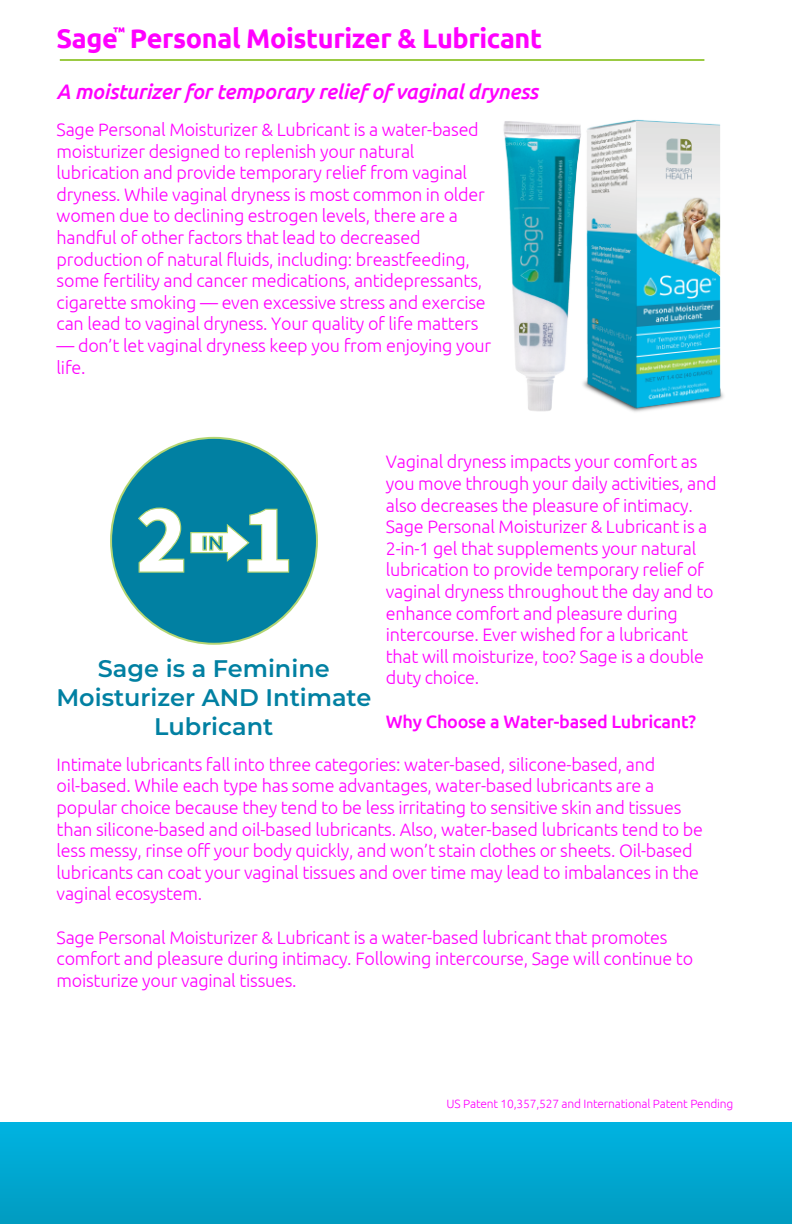
<style>
.page{position:relative;width:792px;height:1224px;background:#fff}
.page>*{position:absolute;margin:0;border:0;box-sizing:border-box;transform-origin:0 0}
.t1{font:700 98.8px "Source Sans Pro";color:#fff}
.t2{font:700 27px "Ubuntu";letter-spacing:-.015em;color:#f0f}
.t3{font:600 24px/28.8px "Montserrat";color:#0180a2;text-align:center}
.t4{font:italic 500 21px "Ubuntu";letter-spacing:-.015em;color:#f0f}
.t5{font:700 19.8px "Montserrat";color:#0180a2}
.t6{font:300 18px/21.6px "Ubuntu";letter-spacing:-.015em;color:#f0f}
.t7{font:500 18px "Ubuntu";letter-spacing:-.015em;color:#f0f}
.t8{font:700 14px "Ubuntu";color:#f0f}
.t9{font:300 12px "Ubuntu";letter-spacing:-.015em;color:#f0f}
</style>
<div class="page">
<div style="left:0;top:1122px;width:792px;height:102px;background:linear-gradient(to bottom,#00b3e1,#019cc0)"></div>
<hr style="left:60px;top:59px;width:644px;height:2px;background:#9bca43">
<img style="left:503px;top:119px;width:221px;height:293px">
<div style="left:111px;top:438px;width:206px;height:206px;background:#0180a2;border-radius:50%"></div>
<svg style="left:138px;top:507px;width:152px;height:66px"></svg>
<h2 class="t2" style="left:57px;top:27px;width:487px">Sage Personal Moisturizer &amp; Lubricant</h2>
<p class="t4" style="left:57px;top:82px;width:483px">A moisturizer for temporary relief of vaginal dryness</p>
<p class="t6" style="left:57px;top:120px;width:431px">Sage Personal Moisturizer &amp; Lubricant is a water-based moisturizer designed to replenish your natural lubrication and provide temporary relief from vaginal dryness. While vaginal dryness is most common in older women due to declining estrogen levels, there are a handful of other factors that lead to decreased production of natural fluids, including: breastfeeding, some fertility and cancer medications, antidepressants, cigarette smoking — even excessive stress and exercise can lead to vaginal dryness. Your quality of life matters</p>
<p class="t6" style="left:57px;top:334px;width:436px">— don’t let vaginal dryness keep you from enjoying your life.</p>
<p class="t8" style="left:113px;top:26px;width:13px">™</p>
<p class="t6" style="left:386px;top:452px;width:332px">Vaginal dryness impacts your comfort as you move through your daily activities, and also decreases the pleasure of intimacy.<br>Sage Personal Moisturizer &amp; Lubricant is a 2-in-1 gel that supplements your natural lubrication to provide temporary relief of vaginal dryness throughout the day and to enhance comfort and pleasure during intercourse. Ever wished for a lubricant that will moisturize, too? Sage is a double duty choice.</p>
<p class="t7" style="left:386px;top:714px;width:312px">Why Choose a Water-based Lubricant?</p>
<p class="t6" style="left:57px;top:755px;width:648px">Intimate lubricants fall into three categories: water-based, silicone-based, and oil-based. While each type has some advantages, water-based lubricants are a popular choice because they tend to be less irritating to sensitive skin and tissues than silicone-based and oil-based lubricants. Also, water-based lubricants tend to be less messy, rinse off your body quickly, and won’t stain clothes or sheets. Oil-based lubricants can coat your vaginal tissues and over time may lead to imbalances in the vaginal ecosystem.</p>
<p class="t6" style="left:57px;top:927px;width:638px">Sage Personal Moisturizer &amp; Lubricant is a water-based lubricant that promotes comfort and pleasure during intimacy. Following intercourse, Sage will continue to moisturize your vaginal tissues.</p>
<h1 class="t1" style="left:136px;top:507px;width:54px">2</h1>
<h1 class="t1" style="left:241px;top:507px;width:54px">1</h1>
<p class="t5" style="left:202px;top:532px;width:24px">IN</p>
<h3 class="t3" style="left:56px;top:656px;width:316px">Sage is a Feminine<br>Moisturizer AND Intimate<br>Lubricant</h3>
<p class="t9" style="left:447px;top:1099px;width:288px">US Patent 10,357,527 and International Patent Pending</p>
</div>
